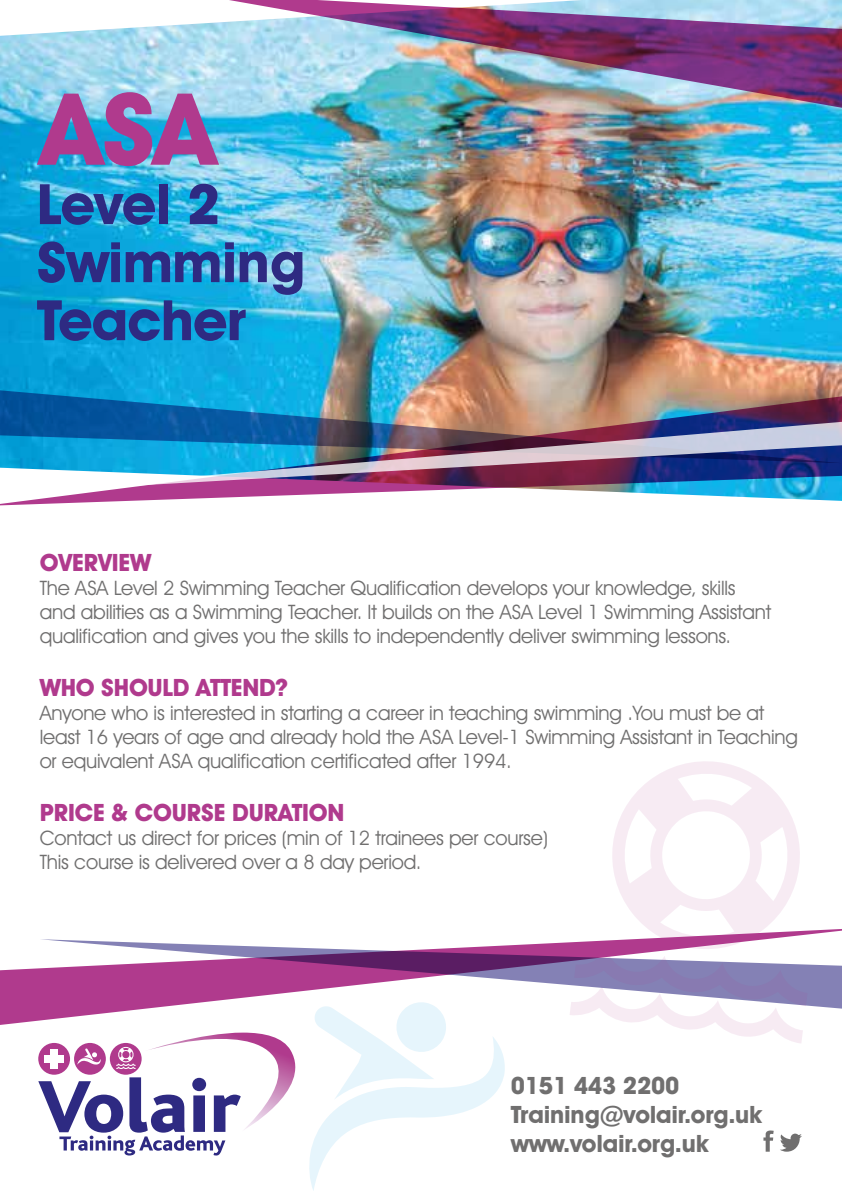
<style>
.page{position:relative;width:842px;height:1191px;background:#fff}
.page>*{position:absolute;margin:0;border:0;box-sizing:border-box;transform-origin:0 0}
.t1{font:700 100px "Avant Garde IT Cby BT";color:#b03a8d}
.t2{font:700 56px/58px "Avant Garde IT Cby BT";letter-spacing:-.01em;color:#2e2a82}
.t3{font:700 24px/28.8px "Avant Garde IT Cby BT";letter-spacing:-.01em;color:#706f6f}
.t4{font:700 24px "Avant Garde IT Cby BT";letter-spacing:-.01em;color:#b03a8d}
.t5{font:20px/24px "Avant Garde IT Cby BT";letter-spacing:-.01em;color:#706f6f}
</style>
<div class="page">
<img style="left:0;top:24px;width:842px;height:363px">
<svg style="left:0;top:494px;width:842px;height:12px"></svg>
<svg style="left:0;top:929px;width:842px;height:96px"></svg>
<img style="left:0;top:387px;width:842px;height:33px">
<svg style="left:40px;top:939px;width:802px;height:75px"></svg>
<img style="left:0;top:420px;width:842px;height:74px">
<img style="left:189px;top:0;width:653px;height:112px">
<svg style="left:569px;top:761px;width:243px;height:282px"></svg>
<svg style="left:38px;top:998px;width:468px;height:193px"></svg>
<svg style="left:780px;top:1133px;width:22px;height:18px"></svg>
<svg style="left:763px;top:1130px;width:11px;height:21px"></svg>
<h1 class="t1" style="left:41px;top:68px;width:175px">ASA</h1>
<h2 class="t2" style="left:37px;top:175px;width:270px">Level 2<br>Swimming<br>Teacher</h2>
<p class="t4" style="left:40px;top:548px;width:113px">OVERVIEW</p>
<p class="t5" style="left:40px;top:576px;width:733px">The ASA Level 2 Swimming Teacher Qualification develops your knowledge, skills and abilities as a Swimming Teacher. It builds on the ASA Level 1 Swimming Assistant qualification and gives you the skills to independently deliver swimming lessons.</p>
<p class="t4" style="left:40px;top:673px;width:250px">WHO SHOULD ATTEND?</p>
<p class="t5" style="left:40px;top:701px;width:760px">Anyone who is interested in starting a career in teaching swimming .You must be at least 16 years of age and already hold the ASA Level-1 Swimming Assistant in Teaching or equivalent ASA qualification certificated after 1994.</p>
<p class="t4" style="left:40px;top:798px;width:306px">PRICE &amp; COURSE DURATION</p>
<p class="t5" style="left:40px;top:826px;width:510px">Contact us direct for prices (min of 12 trainees per course)<br>This course is delivered over a 8 day period.</p>
<p class="t3" style="left:511px;top:1071px;width:252px">0151 443 2200<br>Training@volair.org.uk www.volair.org.uk</p>
</div>
